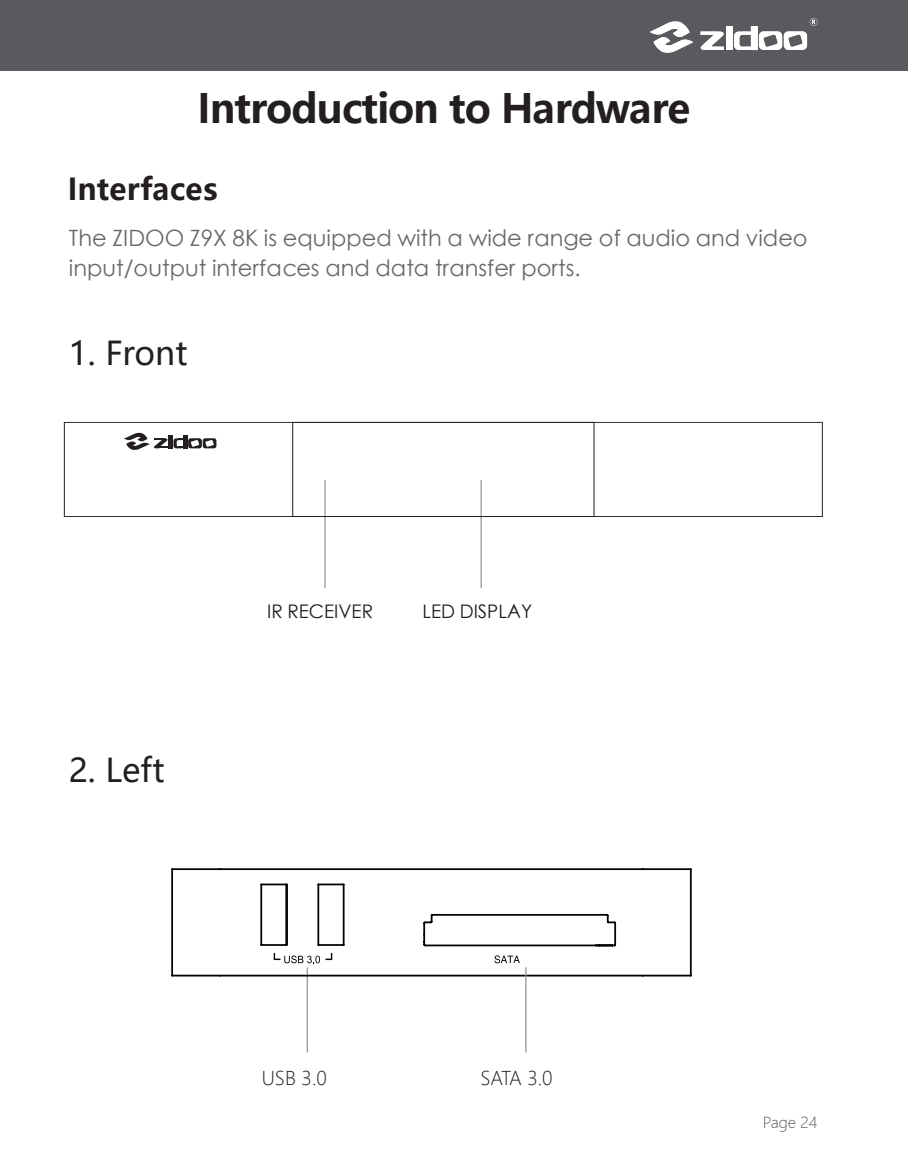
<style>
.page{position:relative;width:908px;height:1170px;background:#fff}
.page>*{position:absolute;margin:0;border:0;box-sizing:border-box;transform-origin:0 0}
.t1{font:700 40px "Microsoft Ya Hei";letter-spacing:-.025em;color:#231f20}
.t2{font:32.5px "Microsoft Ya Hei";color:#231f20}
.t3{font:700 30px "Microsoft Ya Hei";color:#231f20}
.t4{font:22.5px/30px "ST Xihei";color:#67696b}
.t5{font:18.75px "ST Xihei";color:#231f20}
.t6{font:300 18.75px "Microsoft Ya Hei";color:#231f20}
.t7{font:300 15px "Microsoft Ya Hei";color:#585b5d}
</style>
<div class="page">
<div style="left:0;top:0;width:907px;height:71px;background:#585a5d"></div>
<svg style="left:649px;top:20px;width:44px;height:34px"></svg>
<svg style="left:700px;top:18px;width:117px;height:32px"></svg>
<hr style="left:324px;top:480px;width:1px;height:108px;background:#939598">
<hr style="left:480px;top:480px;width:1px;height:108px;background:#939598">
<svg style="left:64px;top:422px;width:758px;height:95px"></svg>
<hr style="left:306px;top:967px;width:2px;height:85px;background:#939598">
<svg style="left:171px;top:868px;width:521px;height:109px"></svg>
<svg style="left:494px;top:955px;width:25px;height:8px"></svg>
<svg style="left:273px;top:952px;width:59px;height:11px"></svg>
<hr style="left:525px;top:967px;width:1px;height:85px;background:#939598">
<h1 class="t1" style="left:197px;top:81px;width:494px">Introduction to Hardware</h1>
<h3 class="t3" style="left:67px;top:169px;width:152px">Interfaces</h3>
<p class="t4" style="left:69px;top:223px;width:740px">The ZIDOO Z9X 8K is equipped with a wide range of audio and video input/output interfaces and data transfer ports.</p>
<h2 class="t2" style="left:69px;top:331px;width:120px">1. Front</h2>
<h2 class="t2" style="left:69px;top:748px;width:97px">2. Left</h2>
<p class="t5" style="left:267px;top:597px;width:107px">IR RECEIVER</p>
<p class="t5" style="left:422px;top:597px;width:111px">LED DISPLAY</p>
<p class="t6" style="left:262px;top:1065px;width:67px">USB 3.0</p>
<p class="t6" style="left:480px;top:1065px;width:74px">SATA 3.0</p>
<p class="t7" style="left:762px;top:1112px;width:56px">Page 24</p>
</div>
